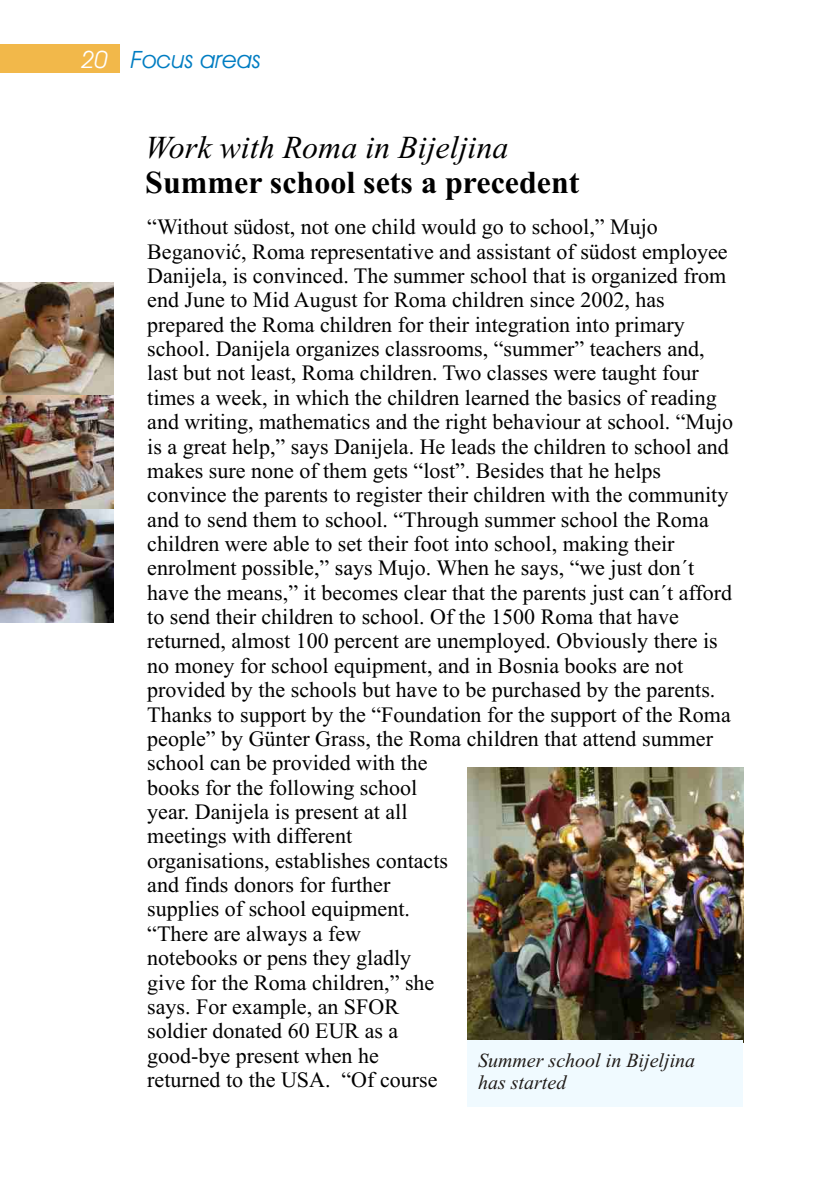
<style>
.page{position:relative;width:840px;height:1192px;background:#fff}
.page>*{position:absolute;margin:0;border:0;box-sizing:border-box;transform-origin:0 0}
.t1{font:700 32px "Times New Roman";color:#000}
.t2{font:italic 32px "Times New Roman";color:#000}
.t3{font:italic 24px "Avant Garde Bk BT";color:#007dc2}
.t4{font:22px/24.4px "Times New Roman";color:#000}
.t5{font:italic 20px/22.2px "Times New Roman";color:#1f1a17}
.s1{color:#fff}
</style>
<div class="page">
<div style="left:0;top:44px;width:119px;height:28px;background:#f2b84a"></div>
<img style="left:0;top:282px;width:114px;height:340px">
<img style="left:467px;top:767px;width:276px;height:274px">
<div style="left:467px;top:1041px;width:276px;height:66px;background:#f0faff"></div>
<p class="t3" style="left:81px;top:50px;width:181px"><span class="s1">20</span> Focus areas</p>
<h1 class="t2" style="left:145px;top:135px;width:365px">Work with Roma in Bijeljina</h1>
<h1 class="t1" style="left:145px;top:171px;width:436px">Summer school sets a precedent</h1>
<p class="t4" style="left:147px;top:217px;width:587px">“Without südost, not one child would go to school,” Mujo Beganoviæ, Roma representative and assistant of südost employee Danijela, is convinced. The summer school that is organized from end June to Mid August for Roma children since 2002, has prepared the Roma children for their integration into primary school. Danijela organizes classrooms, “summer” teachers and, last but not least, Roma children. Two classes were taught four times a week, in which the children learned the basics of reading and writing, mathematics and the right behaviour at school. “Mujo is a great help,” says Danijela. He leads the children to school and makes sure none of them gets “lost”. Besides that he helps convince the parents to register their children with the community and to send them to school. “Through summer school the Roma children were able to set their foot into school, making their enrolment possible,” says Mujo. When he says, “we just don´t have the means,” it becomes clear that the parents just can´t afford to send their children to school. Of the 1500 Roma that have returned, almost 100 percent are unemployed. Obviously there is no money for school equipment, and in Bosnia books are not provided by the schools but have to be purchased by the parents.<br>Thanks to support by the “Foundation for the support of the Roma people” by Günter Grass, the Roma children that attend summer school can be provided with the<br>books for the following school<br>year. Danijela is present at all<br>meetings with different<br>organisations, establishes contacts<br>and finds donors for further<br>supplies of school equipment.<br>“There are always a few<br>notebooks or pens they gladly<br>give for the Roma children,” she<br>says. For example, an SFOR<br>soldier donated 60 EUR as a<br>good-bye present when he<br>returned to the USA. “Of course</p>
<p class="t5" style="left:478px;top:1051px;width:219px">Summer school in Bijeljina has started</p>
</div>
